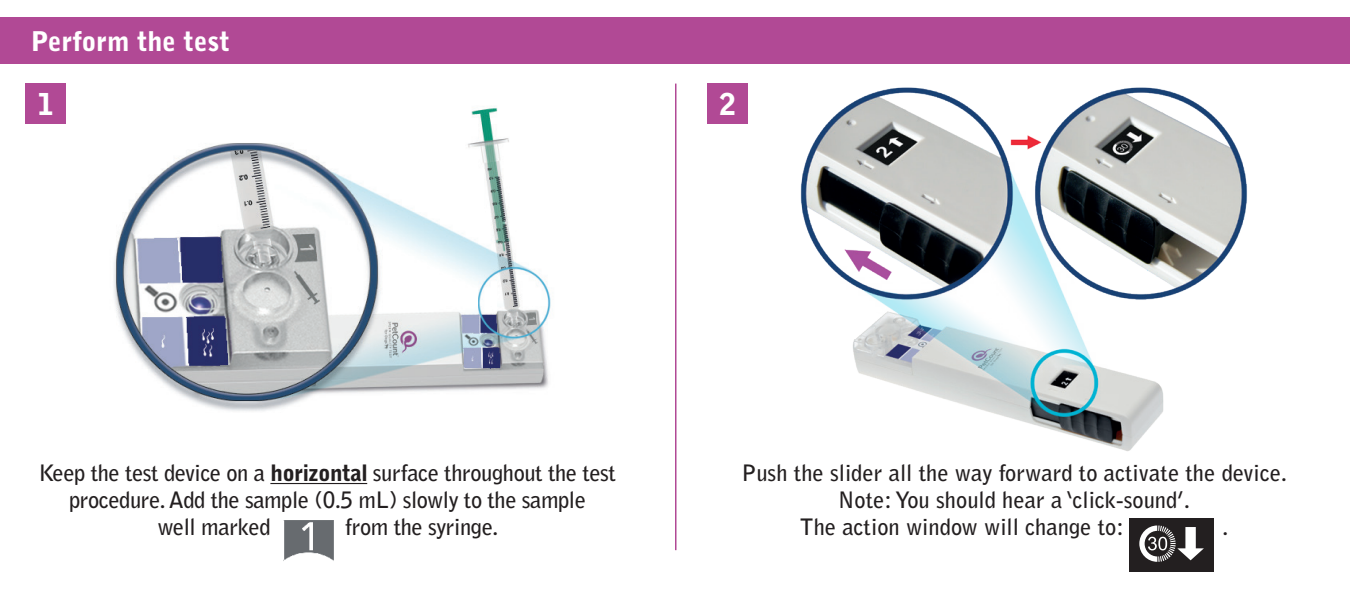
<style>
.page{position:relative;width:1350px;height:594px;background:#fff}
.page>*{position:absolute;margin:0;border:0;box-sizing:border-box;transform-origin:0 0}
.t1{font:900 30px "Bell Gothic Std";color:#fff}
.mellemoverskrift{font:900 27px "Bell Gothic Std";color:#fff}
.brødtekst{font:700 22.5px "Bell Gothic Std";letter-spacing:-.02em;color:#231f20}
.brødtekst-2{font:700 22.5px "Bell Gothic Std";color:#231f20}
.s1{font-weight:900}
</style>
<div class="page">
<img style="left:114px;top:108px;width:437px;height:303px">
<hr style="left:675px;top:84px;width:1px;height:466px;background:#b14995">
<div style="left:26px;top:84px;width:40px;height:40px;background:#b14995"></div>
<div style="left:707px;top:84px;width:41px;height:40px;background:#b14995"></div>
<hr style="left:270px;top:483px;width:97px;height:1px;background:#231f20">
<img style="left:284px;top:520px;width:50px;height:41px">
<div style="left:0;top:17px;width:1350px;height:47px;background:#b14995"></div>
<div style="left:1129px;top:517px;width:85px;height:54px;background:#231f20"></div>
<svg style="left:1139px;top:525px;width:65px;height:36px"></svg>
<img style="left:800px;top:87px;width:447px;height:364px">
<p class="mellemoverskrift" style="left:31px;top:25px;width:201px">Perform the test</p>
<p class="t1" style="left:38px;top:87px;width:18px">1</p>
<p class="t1" style="left:719px;top:87px;width:18px">2</p>
<p class="brødtekst" style="left:39px;top:459px;width:579px">Keep the test device on a <span class="s1">horizontal</span> surface throughout the test</p>
<p class="brødtekst" style="left:69px;top:486px;width:518px">procedure. Add the sample (0.5 mL) slowly to the sample</p>
<p class="brødtekst" style="left:158px;top:513px;width:114px">well marked</p>
<p class="brødtekst" style="left:345px;top:513px;width:155px">from the syringe.</p>
<p class="brødtekst-2" style="left:741px;top:459px;width:547px">Push the slider all the way forward to activate the device.</p>
<p class="brødtekst-2" style="left:838px;top:486px;width:353px">Note: You should hear a ‘click-sound’.</p>
<p class="brødtekst-2" style="left:800px;top:513px;width:325px">The action window will change to:</p>
<p class="brødtekst" style="left:1222px;top:513px;width:8px">.</p>
</div>
